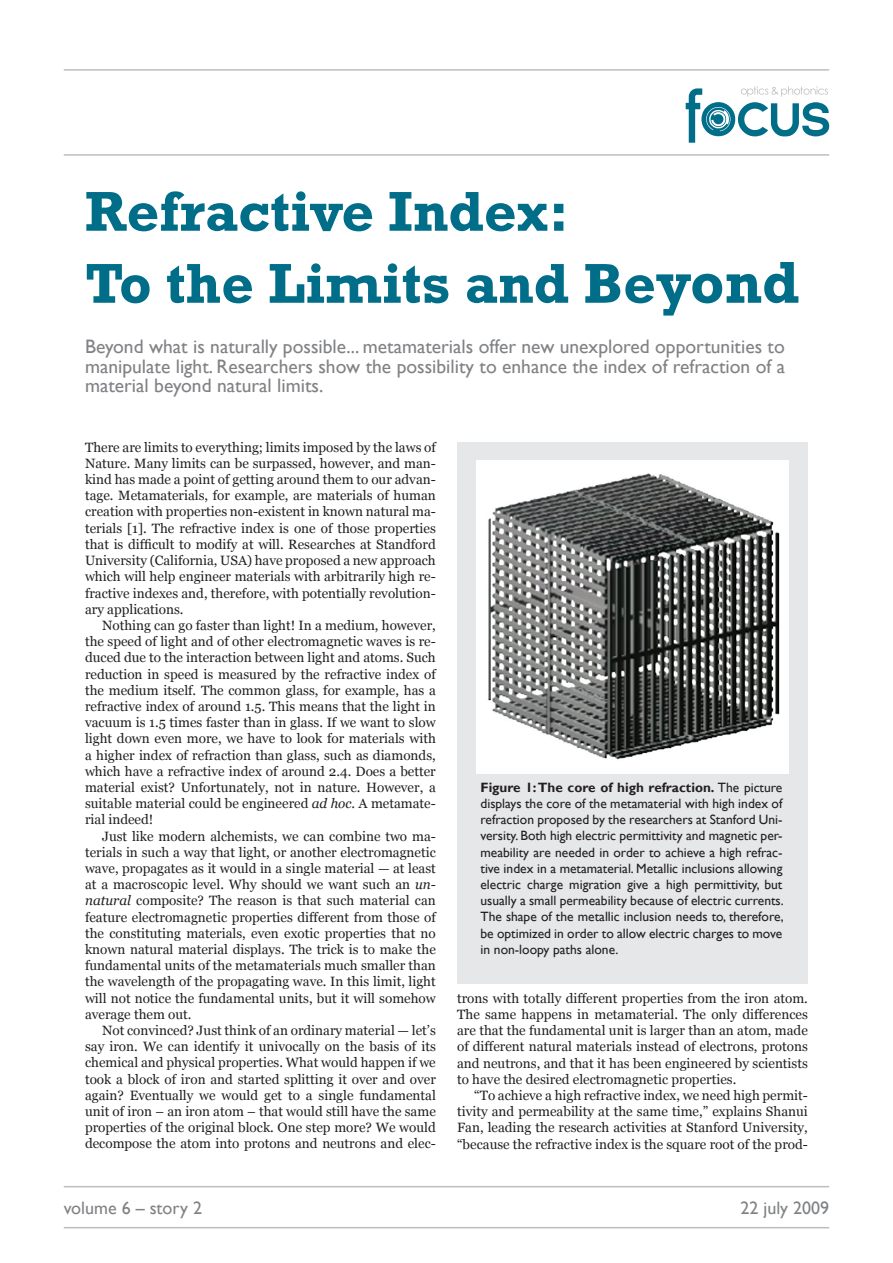
<style>
.page{position:relative;width:893px;height:1263px;background:#fff}
.page>*{position:absolute;margin:0;border:0;box-sizing:border-box;transform-origin:0 0}
.t1{font:700 57px "Rockwell";color:#006d89}
.t2{font:19.5px/19.5px "Gill Sans";color:#808285;text-align:justify}
.t3{font:18px "Gill Sans";color:#808285}
.t4{font:13.5px/16.2px "Georgia";color:#231f20;text-align:justify}
.t5{font:13.5px/16.2px "Gill Sans";color:#231f20;text-align:justify}
.s1{font-size:60px}
.s2{font-style:italic}
.s3{font-weight:700}
</style>
<div class="page">
<svg style="left:686px;top:86px;width:143px;height:57px"></svg>
<hr style="left:64px;top:154px;width:765px;height:2px;background:#bcbdc0">
<hr style="left:64px;top:1227px;width:765px;height:1px;background:#bcbdc0">
<hr style="left:64px;top:69px;width:765px;height:2px;background:#bcbdc0">
<hr style="left:64px;top:1186px;width:765px;height:1px;background:#bcbdc0">
<div style="left:457px;top:442px;width:351px;height:542px;background:#e6e7e9"></div>
<img style="left:476px;top:461px;width:313px;height:312px">
<p class="t1" style="left:85px;top:177px;width:485px">Refractive Index:</p>
<p class="t1" style="left:85px;top:249px;width:716px">To the Limits and Be<span class="s1">yond</span></p>
<p class="t2" style="left:85px;top:337px;width:702px">Beyond what is naturally possible... metamaterials offer new unexplored opportunities to manipulate light. Researchers show the possibility to enhance the index of refraction of a material beyond natural limits.</p>
<p class="t4" style="left:85px;top:439px;width:352px">There are limits to everything; limits imposed by the laws of Nature. Many limits can be surpassed, however, and man&shy;kind has made a point of getting around them to our advan&shy;tage. Metamaterials, for example, are materials of human creation with properties non-existent in known natural ma&shy;terials [1]. The refractive index is one of those properties that is difficult to modify at will. Researches at Standford University (California, USA) have proposed a new approach which will help engineer materials with arbitrarily high re&shy;fractive indexes and, therefore, with potentially revolution&shy;ary applications.</p>
<p class="t4" style="left:85px;top:617px;width:352px;text-indent:17px">Nothing can go faster than light! In a medium, however, the speed of light and of other electromagnetic waves is re&shy;duced due to the interaction between light and atoms. Such reduction in speed is measured by the refractive index of the medium itself. The common glass, for example, has a refractive index of around 1.5. This means that the light in vacuum is 1.5 times faster than in glass. If we want to slow light down even more, we have to look for materials with a higher index of refraction than glass, such as diamonds, which have a refractive index of around 2.4. Does a better material exist? Unfortunately, not in nature. However, a suitable material could be engineered <span class="s2">ad hoc</span>. A metamate&shy;rial indeed!</p>
<p class="t4" style="left:85px;top:828px;width:352px;text-indent:17px">Just like modern alchemists, we can combine two ma&shy;terials in such a way that light, or another electromagnetic wave, propagates as it would in a single material — at least at a macroscopic level. Why should we want such an <span class="s2">un&shy;natural</span> composite? The reason is that such material can feature electromagnetic properties different from those of the constituting materials, even exotic properties that no known natural material displays. The trick is to make the fundamental units of the metamaterials much smaller than the wavelength of the propagating wave. In this limit, light will not notice the fundamental units, but it will somehow average them out.</p>
<p class="t4" style="left:85px;top:1022px;width:352px;text-indent:17px">Not convinced? Just think of an ordinary material — let’s say iron. We can identify it univocally on the basis of its chemical and physical properties. What would happen if we took a block of iron and started splitting it over and over again? Eventually we would get to a single fundamental unit of iron – an iron atom – that would still have the same properties of the original block. One step more? We would decompose the atom into protons and neutrons and elec-</p>
<p class="t5" style="left:480px;top:779px;width:305px"><span class="s3">Figure 1: The core of high refraction.</span> The picture displays the core of the metamaterial with high index of refraction proposed by the researchers at Stanford Uni&shy;versity. Both high electric permittivity and magnetic per&shy;meability are needed in order to achieve a high refrac&shy;tive index in a metamaterial. Metallic inclusions allowing electric charge migration give a high permittivity, but usually a small permeability because of electric currents.<br>The shape of the metallic inclusion needs to, therefore, be optimized in order to allow electric charges to move in non-loopy paths alone.</p>
<p class="t4" style="left:457px;top:990px;width:352px">trons with totally different properties from the iron atom.<br>The same happens in metamaterial. The only differences are that the fundamental unit is larger than an atom, made of different natural materials instead of electrons, protons and neutrons, and that it has been engineered by scientists to have the desired electromagnetic properties.</p>
<p class="t4" style="left:457px;top:1087px;width:352px;text-indent:17px">“To achieve a high refractive index, we need high permit&shy;tivity and permeability at the same time,” explains Shanui Fan, leading the research activities at Stanford University, “because the refractive index is the square root of the prod-</p>
<p class="t3" style="left:64px;top:1197px;width:140px">volume 6 – story 2</p>
<p class="t3" style="left:741px;top:1197px;width:90px">22 july 2009</p>
</div>
